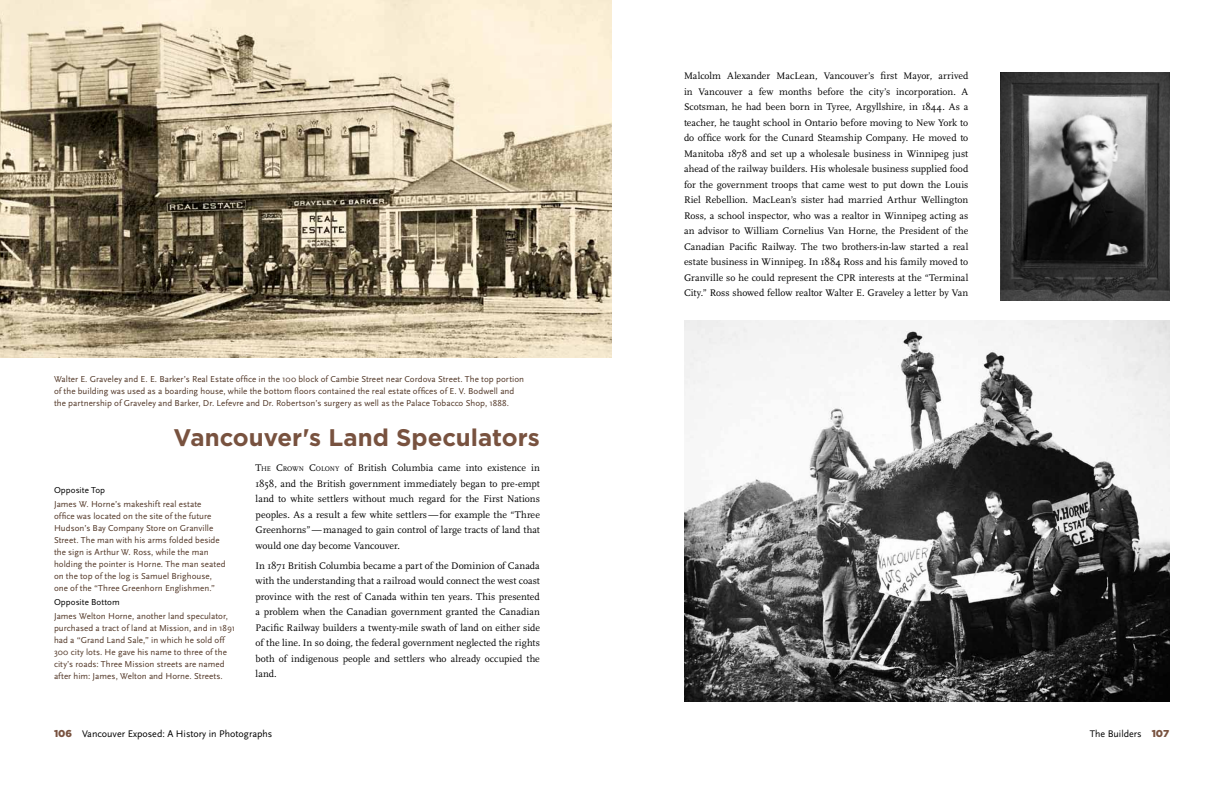
<style>
.page{position:relative;width:1224px;height:792px;background:#fff}
.page>*{position:absolute;margin:0;border:0;box-sizing:border-box;transform-origin:0 0}
.t1{font:700 24px "Gotham";color:#78523f}
.t2{font:10px/15.5px "FF Scala";letter-spacing:-.005em;color:#000;text-align:justify}
.t3{font:10px "Scala Sans";color:#000}
.t4{font:9px/12px "Scala Sans";letter-spacing:.005em;color:#513626}
.t5{font:9px "Scala Sans";letter-spacing:.005em;color:#000}
.s1{font-style:inherit}
.s2{font-size:7px}
.s3{font-family:"Gotham";font-weight:900;color:#78523f}
</style>
<div class="page">
<img style="left:0;top:0;width:612px;height:357px">
<img style="left:684px;top:320px;width:486px;height:382px">
<img style="left:1000px;top:72px;width:170px;height:229px">
<p class="t4" style="left:54px;top:373px;width:472px">Walter E. Graveley and E. E. Barker’s Real Estate office in the 100 block of Cambie Street near Cordova Street. The top portion of the building was used as a boarding house, while the bottom floors contained the real estate offices of E. V. Bodwell and the partnership of Graveley and Barker, Dr. Lefevre and Dr. Robertson’s surgery as well as the Palace Tobacco Shop, 1888.</p>
<h1 class="t1" style="left:174px;top:423px;width:368px">Vancouver's Land Speculators</h1>
<p class="t5" style="left:54px;top:485px;width:53px">Opposite Top</p>
<p class="t4" style="left:54px;top:498px;width:173px">James W. Horne’s makeshift real estate<br>office was located on the site of the future Hudson’s Bay Company Store on Granville Street. The man with his arms folded beside the sign is Arthur W. Ross, while the man holding the pointer is Horne. The man seated on the top of the log is Samuel Brighouse, one of the “Three Greenhorn Englishmen.”</p>
<p class="t5" style="left:54px;top:597px;width:67px">Opposite Bottom</p>
<p class="t4" style="left:54px;top:611px;width:183px">James Welton Horne, another land speculator, purchased a tract of land at Mission, and in 1891 had a “Grand Land Sale,” in which he sold off 300 city lots. He gave his name to three of the city’s roads: Three Mission streets are named after him: James, Welton and Horne. Streets.</p>
<p class="t2" style="left:256px;top:460px;width:286px"><span class="s1">T</span><span class="s2">HE</span> <span class="s1">C</span><span class="s2">ROWN</span> <span class="s1">C</span><span class="s2">OLONY</span> of British Columbia came into existence in 1858, and the British government immediately began to pre-empt land to white settlers without much regard for the First Nations peoples. As a result a few white settlers—for example the “Three Greenhorns”—managed to gain control of large tracts of land that would one day become Vancouver.</p>
<p class="t2" style="left:256px;top:558px;width:286px">In 1871 British Columbia became a part of the Dominion of Canada with the understanding that a railroad would connect the west coast province with the rest of Canada within ten years. This presented a problem when the Canadian government granted the Canadian Pacific Railway builders a twenty-mile swath of land on either side of the line. In so doing, the federal government neglected the rights both of indigenous people and settlers who already occupied the land.</p>
<p class="t2" style="left:684px;top:69px;width:286px">Malcolm Alexander MacLean, Vancouver’s first Mayor, arrived in Vancouver a few months before the city’s incorporation. A Scotsman, he had been born in Tyree, Argyllshire, in 1844. As a teacher, he taught school in Ontario before moving to New York to do office work for the Cunard Steamship Company. He moved to Manitoba 1878 and set up a wholesale business in Winnipeg just ahead of the railway builders. His wholesale business supplied food for the government troops that came west to put down the Louis Riel Rebellion. MacLean’s sister had married Arthur Wellington Ross, a school inspector, who was a realtor in Winnipeg acting as an advisor to William Cornelius Van Horne, the President of the Canadian Pacific Railway. The two brothers-in-law started a real estate business in Winnipeg. In 1884 Ross and his family moved to Granville so he could represent the CPR interests at the “Terminal City.” Ross showed fellow realtor Walter E. Graveley a letter by Van</p>
<p class="t3" style="left:54px;top:728px;width:220px"><span class="s3">106</span> Vancouver Exposed: A History in Photographs</p>
<p class="t3" style="left:1090px;top:728px;width:81px">The Builders <span class="s3">107</span></p>
</div>
